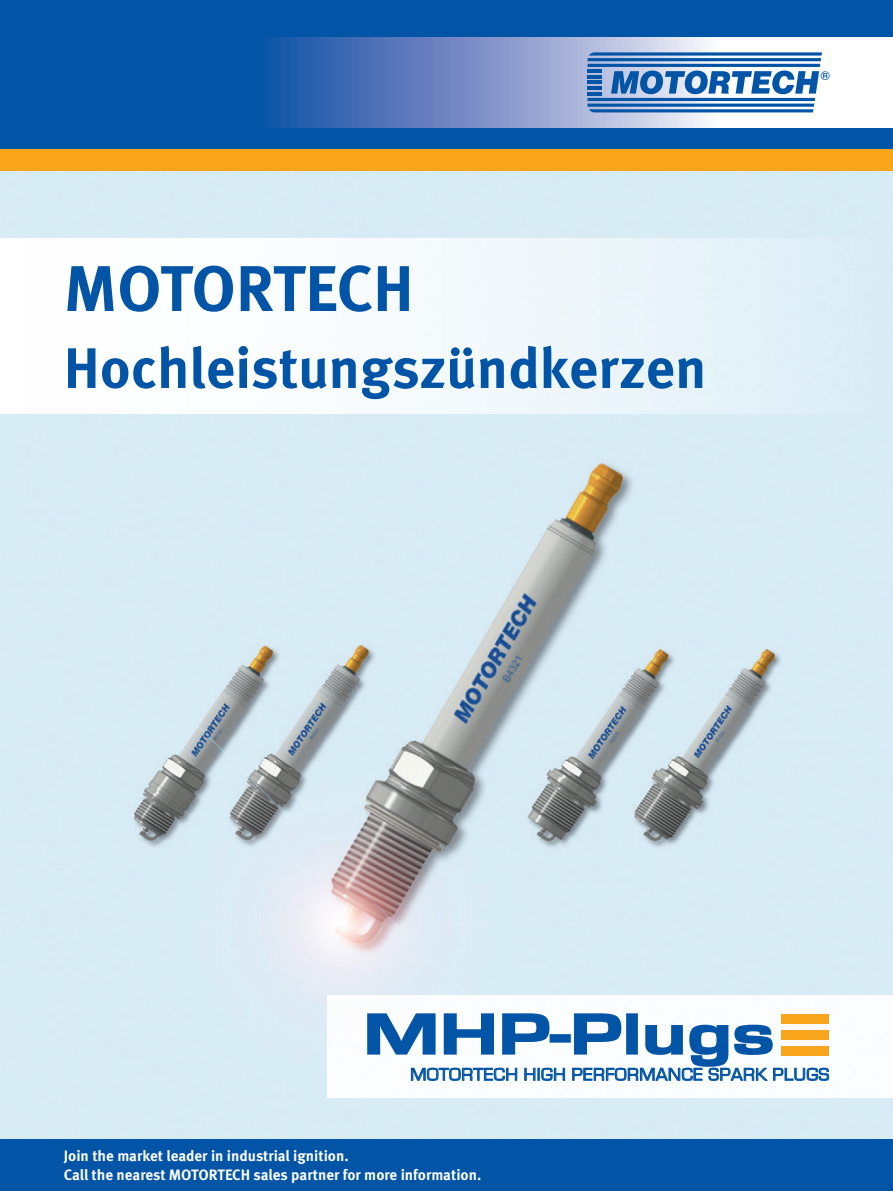
<style>
.page{position:relative;width:893px;height:1191px;background:#fff}
.page>*{position:absolute;margin:0;border:0;box-sizing:border-box;transform-origin:0 0}
.Tabelle-Körper{font:700 64.5px "Meta Pro";letter-spacing:-.015em;color:#0154a6}
.t1{font:700 58.5px "Eurostile";letter-spacing:.005em;color:#0154a6;scale:1.45 1}
.Tabelle-Körper-2{font:700 57px "Meta Pro";letter-spacing:-.005em;color:#0154a6}
.t2{font:18px "Eurostile";letter-spacing:.025em;color:#0154a6;scale:1.05 1}
.t3{font:700 15px "Meta Pro";color:#fff}
.t4{font:700 12.9px "Eurostile";color:#0154a6}
</style>
<div class="page">
<img style="left:0;top:170px;width:893px;height:970px">
<div style="left:0;top:0;width:893px;height:149px;background:#0154a6"></div>
<svg style="left:269px;top:37px;width:624px;height:91px"></svg>
<div style="left:0;top:149px;width:893px;height:21px;background:#f9a51b"></div>
<hr style="left:587px;top:64px;width:233px;height:3px;background:#0154a6">
<svg style="left:587px;top:38px;width:276px;height:27px"></svg>
<hr style="left:587px;top:69px;width:15px;height:4px;background:#0154a6">
<svg style="left:587px;top:71px;width:232px;height:41px"></svg>
<div style="left:0;top:238px;width:893px;height:175px;background:linear-gradient(to right,#fff,#deeff7)"></div>
<div style="left:0;top:1140px;width:893px;height:51px;background:#0154a6"></div>
<div style="left:327px;top:995px;width:566px;height:102px;background:#fff"></div>
<svg style="left:367px;top:1013px;width:69px;height:42px"></svg>
<svg style="left:443px;top:1013px;width:51px;height:42px"></svg>
<svg style="left:502px;top:1013px;width:49px;height:42px"></svg>
<div style="left:550px;top:1034px;width:21px;height:8px;border:2px solid #0154a6"></div>
<svg style="left:411px;top:1067px;width:106px;height:14px"></svg>
<svg style="left:524px;top:1067px;width:41px;height:14px"></svg>
<svg style="left:572px;top:1013px;width:257px;height:68px"></svg>
<p class="Tabelle-Körper" style="left:64px;top:238px;width:351px">MOTORTECH</p>
<p class="Tabelle-Körper-2" style="left:64px;top:323px;width:644px">Hochleistungszündkerzen</p>
<p class="t4" style="left:820px;top:68px;width:11px">®</p>
<p class="t1" style="left:363px;top:1002px;width:285px">MHP-Plugs</p>
<p class="t2" style="left:410px;top:1064px;width:400px">MOTORTECH HIGH PERFORMANCE SPARK PLUGS</p>
<p class="t3" style="left:64px;top:1144px;width:286px">Join the market leader in industrial ignition.</p>
<p class="t3" style="left:64px;top:1162px;width:419px">Call the nearest MOTORTECH sales partner for more information.</p>
</div>
